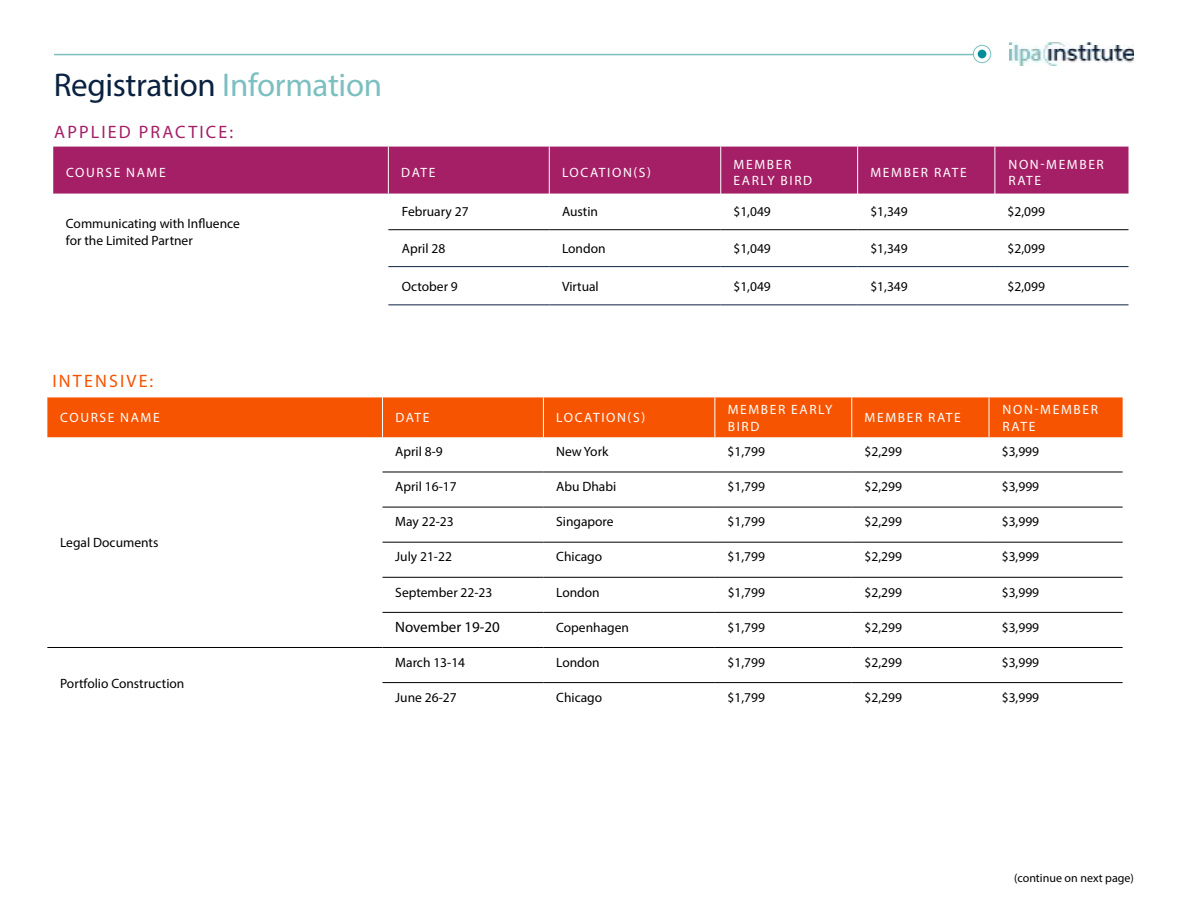
<style>
.page{position:relative;width:1188px;height:918px;background:#fff}
.page>*{position:absolute;margin:0;border:0;box-sizing:border-box;transform-origin:0 0}
.t1{font:33px "Myriad Pro";letter-spacing:-.01em;color:#0a2240}
.t2{font:18px "Myriad Pro";letter-spacing:.12em;color:#a51f66}
.t3{font:18px "Myriad Pro";letter-spacing:.12em;color:#f75401}
.t4{font:15px "Myriad Pro";color:#000}
.t5{font:13.5px/16.2px "Myriad Pro";color:#000}
.t6{font:13.5px/16.2px "Myriad Pro";letter-spacing:.12em;color:#fff}
.t7{font:12px "Myriad Pro";color:#000}
.s1{color:#7cbfc1}
</style>
<div class="page">
<div style="left:47px;top:397px;width:1076px;height:40px;background:#f75401"></div>
<hr style="left:382px;top:472px;width:161px;height:1px;background:#000">
<hr style="left:543px;top:472px;width:172px;height:1px;background:#000">
<hr style="left:382px;top:507px;width:161px;height:1px;background:#000">
<hr style="left:543px;top:507px;width:172px;height:1px;background:#000">
<hr style="left:382px;top:542px;width:161px;height:1px;background:#000">
<hr style="left:543px;top:542px;width:172px;height:1px;background:#000">
<hr style="left:382px;top:577px;width:161px;height:1px;background:#000">
<hr style="left:543px;top:577px;width:172px;height:1px;background:#000">
<hr style="left:382px;top:397px;width:1px;height:40px;background:#fff">
<hr style="left:543px;top:397px;width:1px;height:40px;background:#fff">
<hr style="left:714px;top:397px;width:1px;height:40px;background:#fff">
<hr style="left:851px;top:397px;width:1px;height:40px;background:#fff">
<hr style="left:989px;top:397px;width:1px;height:40px;background:#fff">
<hr style="left:715px;top:472px;width:137px;height:1px;background:#000">
<hr style="left:852px;top:472px;width:137px;height:1px;background:#000">
<hr style="left:989px;top:472px;width:134px;height:1px;background:#000">
<hr style="left:715px;top:507px;width:137px;height:1px;background:#000">
<hr style="left:852px;top:507px;width:137px;height:1px;background:#000">
<hr style="left:989px;top:507px;width:134px;height:1px;background:#000">
<hr style="left:715px;top:542px;width:137px;height:1px;background:#000">
<hr style="left:852px;top:542px;width:137px;height:1px;background:#000">
<hr style="left:989px;top:542px;width:134px;height:1px;background:#000">
<hr style="left:715px;top:577px;width:137px;height:1px;background:#000">
<hr style="left:852px;top:577px;width:137px;height:1px;background:#000">
<hr style="left:989px;top:577px;width:134px;height:1px;background:#000">
<hr style="left:715px;top:612px;width:137px;height:1px;background:#000">
<hr style="left:852px;top:612px;width:137px;height:1px;background:#000">
<hr style="left:989px;top:612px;width:134px;height:1px;background:#000">
<hr style="left:715px;top:647px;width:137px;height:1px;background:#000">
<hr style="left:852px;top:647px;width:137px;height:1px;background:#000">
<hr style="left:989px;top:647px;width:134px;height:1px;background:#000">
<hr style="left:715px;top:682px;width:137px;height:1px;background:#000">
<hr style="left:852px;top:682px;width:137px;height:1px;background:#000">
<hr style="left:989px;top:682px;width:134px;height:1px;background:#000">
<hr style="left:382px;top:612px;width:161px;height:1px;background:#000">
<hr style="left:543px;top:612px;width:172px;height:1px;background:#000">
<hr style="left:382px;top:647px;width:161px;height:1px;background:#000">
<hr style="left:543px;top:647px;width:172px;height:1px;background:#000">
<hr style="left:382px;top:682px;width:161px;height:1px;background:#000">
<hr style="left:543px;top:682px;width:172px;height:1px;background:#000">
<hr style="left:47px;top:647px;width:335px;height:1px;background:#000">
<div style="left:53px;top:147px;width:1076px;height:47px;background:#a51f66"></div>
<hr style="left:388px;top:229px;width:161px;height:1px;background:#000">
<hr style="left:549px;top:229px;width:172px;height:1px;background:#000">
<hr style="left:721px;top:229px;width:137px;height:1px;background:#000">
<hr style="left:858px;top:229px;width:137px;height:1px;background:#000">
<hr style="left:995px;top:229px;width:134px;height:1px;background:#000">
<hr style="left:388px;top:266px;width:161px;height:1px;background:#0a2240">
<hr style="left:549px;top:266px;width:172px;height:1px;background:#0a2240">
<hr style="left:721px;top:266px;width:137px;height:1px;background:#0a2240">
<hr style="left:858px;top:266px;width:137px;height:1px;background:#0a2240">
<hr style="left:995px;top:266px;width:134px;height:1px;background:#0a2240">
<hr style="left:388px;top:305px;width:161px;height:1px;background:#0a2240">
<hr style="left:549px;top:305px;width:172px;height:1px;background:#0a2240">
<hr style="left:721px;top:305px;width:137px;height:1px;background:#0a2240">
<hr style="left:858px;top:305px;width:137px;height:1px;background:#0a2240">
<hr style="left:995px;top:305px;width:134px;height:1px;background:#0a2240">
<hr style="left:388px;top:147px;width:1px;height:47px;background:#fff">
<hr style="left:549px;top:147px;width:1px;height:47px;background:#fff">
<hr style="left:720px;top:147px;width:1px;height:47px;background:#fff">
<hr style="left:857px;top:147px;width:1px;height:47px;background:#fff">
<hr style="left:995px;top:147px;width:1px;height:47px;background:#fff">
<hr style="left:54px;top:54px;width:924px;height:1px;background:#7cbfc1">
<svg style="left:975px;top:47px;width:14px;height:14px"></svg>
<div style="left:973px;top:45px;width:18px;height:18px;border:4px solid #fff;border-radius:50%"></div>
<div style="left:973px;top:45px;width:18px;height:18px;border:1px solid #7cbfc1;border-radius:50%"></div>
<img style="left:1009px;top:42px;width:125px;height:24px">
<h1 class="t1" style="left:54px;top:65px;width:330px">Registration <span class="s1">Information</span></h1>
<h2 class="t2" style="left:54px;top:120px;width:180px">APPLIED PRACTICE:</h2>
<p class="t6" style="left:66px;top:164px;width:101px">COURSE NAME</p>
<p class="t6" style="left:401px;top:164px;width:36px">DATE</p>
<p class="t6" style="left:562px;top:164px;width:90px">LOCATION(S)</p>
<p class="t6" style="left:734px;top:156px;width:80px">MEMBER<br>EARLY BIRD</p>
<p class="t6" style="left:871px;top:164px;width:98px">MEMBER RATE</p>
<p class="t6" style="left:1009px;top:156px;width:97px">NON-MEMBER<br>RATE</p>
<p class="t5" style="left:66px;top:216px;width:175px">Communicating with Influence for the Limited Partner</p>
<p class="t5" style="left:402px;top:203px;width:68px">February 27</p>
<p class="t5" style="left:562px;top:203px;width:38px">Austin</p>
<p class="t5" style="left:733px;top:203px;width:39px">$1,049</p>
<p class="t5" style="left:870px;top:203px;width:39px">$1,349</p>
<p class="t5" style="left:1008px;top:203px;width:39px">$2,099</p>
<p class="t5" style="left:402px;top:240px;width:45px">April 28</p>
<p class="t5" style="left:562px;top:240px;width:45px">London</p>
<p class="t5" style="left:733px;top:240px;width:39px">$1,049</p>
<p class="t5" style="left:870px;top:240px;width:39px">$1,349</p>
<p class="t5" style="left:1008px;top:240px;width:39px">$2,099</p>
<p class="t5" style="left:402px;top:278px;width:58px">October 9</p>
<p class="t5" style="left:562px;top:278px;width:38px">Virtual</p>
<p class="t5" style="left:733px;top:278px;width:39px">$1,049</p>
<p class="t5" style="left:870px;top:278px;width:39px">$1,349</p>
<p class="t5" style="left:1008px;top:278px;width:39px">$2,099</p>
<h2 class="t3" style="left:53px;top:370px;width:102px">INTENSIVE:</h2>
<p class="t6" style="left:60px;top:410px;width:101px">COURSE NAME</p>
<p class="t6" style="left:395px;top:410px;width:36px">DATE</p>
<p class="t6" style="left:556px;top:410px;width:90px">LOCATION(S)</p>
<p class="t6" style="left:728px;top:401px;width:106px">MEMBER EARLY<br>BIRD</p>
<p class="t6" style="left:865px;top:410px;width:98px">MEMBER RATE</p>
<p class="t6" style="left:1003px;top:401px;width:97px">NON-MEMBER<br>RATE</p>
<p class="t5" style="left:60px;top:534px;width:100px">Legal Documents</p>
<p class="t5" style="left:60px;top:675px;width:126px">Portfolio Construction</p>
<p class="t5" style="left:395px;top:443px;width:49px">April 8-9</p>
<p class="t5" style="left:556px;top:443px;width:54px">New York</p>
<p class="t5" style="left:728px;top:443px;width:39px">$1,799</p>
<p class="t5" style="left:865px;top:443px;width:39px">$2,299</p>
<p class="t5" style="left:1002px;top:443px;width:39px">$3,999</p>
<p class="t5" style="left:395px;top:478px;width:63px">April 16-17</p>
<p class="t5" style="left:556px;top:478px;width:62px">Abu Dhabi</p>
<p class="t5" style="left:728px;top:478px;width:39px">$1,799</p>
<p class="t5" style="left:865px;top:478px;width:39px">$2,299</p>
<p class="t5" style="left:1002px;top:478px;width:39px">$3,999</p>
<p class="t5" style="left:395px;top:513px;width:60px">May 22-23</p>
<p class="t5" style="left:556px;top:513px;width:59px">Singapore</p>
<p class="t5" style="left:728px;top:513px;width:39px">$1,799</p>
<p class="t5" style="left:865px;top:513px;width:39px">$2,299</p>
<p class="t5" style="left:1002px;top:513px;width:39px">$3,999</p>
<p class="t5" style="left:395px;top:549px;width:58px">July 21-22</p>
<p class="t5" style="left:556px;top:549px;width:47px">Chicago</p>
<p class="t5" style="left:728px;top:549px;width:39px">$1,799</p>
<p class="t5" style="left:865px;top:549px;width:39px">$2,299</p>
<p class="t5" style="left:1002px;top:549px;width:39px">$3,999</p>
<p class="t5" style="left:395px;top:584px;width:99px">September 22-23</p>
<p class="t5" style="left:556px;top:584px;width:45px">London</p>
<p class="t5" style="left:728px;top:584px;width:39px">$1,799</p>
<p class="t5" style="left:865px;top:584px;width:39px">$2,299</p>
<p class="t5" style="left:1002px;top:584px;width:39px">$3,999</p>
<p class="t4" style="left:395px;top:618px;width:106px">November 19-20</p>
<p class="t5" style="left:556px;top:619px;width:74px">Copenhagen</p>
<p class="t5" style="left:728px;top:619px;width:39px">$1,799</p>
<p class="t5" style="left:865px;top:619px;width:39px">$2,299</p>
<p class="t5" style="left:1002px;top:619px;width:39px">$3,999</p>
<p class="t5" style="left:395px;top:654px;width:71px">March 13-14</p>
<p class="t5" style="left:556px;top:654px;width:45px">London</p>
<p class="t5" style="left:728px;top:654px;width:39px">$1,799</p>
<p class="t5" style="left:865px;top:654px;width:39px">$2,299</p>
<p class="t5" style="left:1002px;top:654px;width:39px">$3,999</p>
<p class="t5" style="left:395px;top:689px;width:63px">June 26-27</p>
<p class="t5" style="left:556px;top:689px;width:47px">Chicago</p>
<p class="t5" style="left:728px;top:689px;width:39px">$1,799</p>
<p class="t5" style="left:865px;top:689px;width:39px">$2,299</p>
<p class="t5" style="left:1002px;top:689px;width:39px">$3,999</p>
<p class="t7" style="left:1014px;top:871px;width:121px">(continue on next page)</p>
</div>
